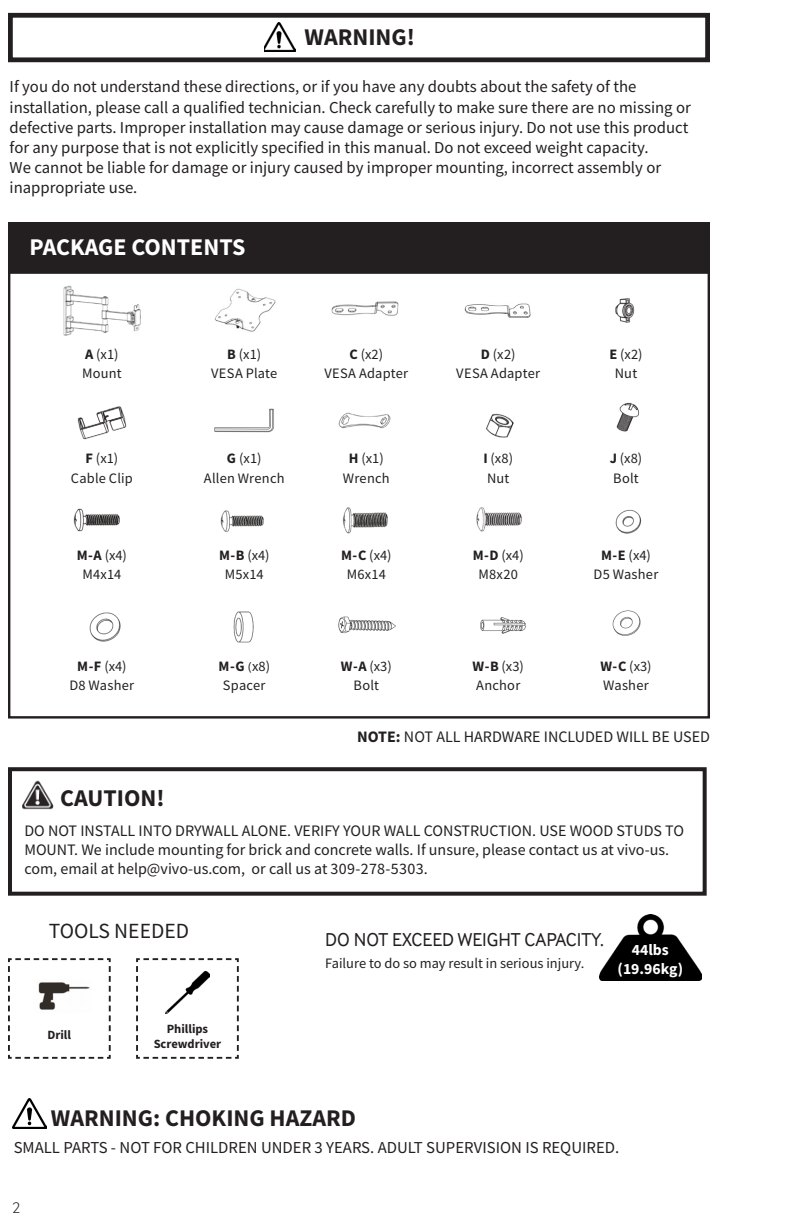
<style>
.page{position:relative;width:792px;height:1224px;background:#fff}
.page>*{position:absolute;margin:0;border:0;box-sizing:border-box;transform-origin:0 0}
.t1{font:700 24px "Source Sans Pro";color:#231f20}
.t2{font:700 24px "Source Sans Pro";color:#fff}
.t3{font:21.6px "Source Sans Pro";color:#231f20}
.t4{font:19.2px "Inter Face";color:#231f20}
.t5{font:16.8px/20px "Source Sans Pro";color:#231f20}
.t6{font:16px/19.2px "Source Sans Pro";color:#231f20}
.t7{font:300 16px "Inter Face";color:#231f20}
.t8{font:700 15.6px "Source Sans Pro";color:#fff}
.t9{font:14.4px "Source Sans Pro";letter-spacing:.015em;color:#231f20}
.t10{font:700 12.6px/15.2px "Source Sans Pro";color:#231f20;text-align:center}
.s1{font-weight:700}
</style>
<div class="page">
<div style="left:9px;top:223px;width:700px;height:50px;background:#231f20"></div>
<div style="left:8px;top:222px;width:702px;height:52px;border:2px solid #231f20"></div>
<img style="left:600px;top:914px;width:101px;height:66px">
<img style="left:264px;top:22px;width:32px;height:30px">
<div style="left:8px;top:13px;width:702px;height:49px;border:5px solid #231f20"></div>
<svg style="left:136px;top:958px;width:103px;height:101px"></svg>
<img style="left:165px;top:972px;width:44px;height:42px">
<img style="left:338px;top:616px;width:58px;height:18px">
<img style="left:480px;top:617px;width:46px;height:17px">
<img style="left:612px;top:610px;width:29px;height:26px">
<svg style="left:8px;top:958px;width:103px;height:101px"></svg>
<img style="left:34px;top:979px;width:57px;height:33px">
<img style="left:22px;top:780px;width:32px;height:30px">
<div style="left:8px;top:767px;width:699px;height:129px;border:4px solid #231f20"></div>
<img style="left:615px;top:509px;width:27px;height:25px">
<img style="left:89px;top:612px;width:32px;height:30px">
<img style="left:233px;top:611px;width:21px;height:32px">
<img style="left:63px;top:285px;width:78px;height:51px">
<img style="left:214px;top:288px;width:62px;height:44px">
<img style="left:331px;top:301px;width:68px;height:15px">
<img style="left:464px;top:303px;width:67px;height:15px">
<img style="left:615px;top:298px;width:20px;height:25px">
<img style="left:77px;top:406px;width:50px;height:34px">
<img style="left:214px;top:408px;width:60px;height:25px">
<img style="left:338px;top:412px;width:53px;height:17px">
<img style="left:486px;top:413px;width:28px;height:25px">
<img style="left:616px;top:402px;width:23px;height:30px">
<img style="left:73px;top:508px;width:47px;height:24px">
<img style="left:220px;top:510px;width:44px;height:22px">
<img style="left:342px;top:507px;width:46px;height:27px">
<img style="left:476px;top:507px;width:46px;height:25px">
<img style="left:13px;top:1099px;width:33px;height:29px">
<p class="t1" style="left:305px;top:21px;width:112px">WARNING!</p>
<p class="t5" style="left:10px;top:77px;width:683px">If you do not understand these directions, or if you have any doubts about the safety of the installation, please call a qualified technician. Check carefully to make sure there are no missing or defective parts. Improper installation may cause damage or serious injury. Do not use this product for any purpose that is not explicitly specified in this manual. Do not exceed weight capacity.<br>We cannot be liable for damage or injury caused by improper mounting, incorrect assembly or inappropriate use.</p>
<p class="t2" style="left:30px;top:231px;width:217px">PACKAGE CONTENTS</p>
<p class="t9" style="left:85px;top:345px;width:35px"><span class="s1">A</span> (x1)</p>
<p class="t9" style="left:82px;top:364px;width:41px">Mount</p>
<p class="t9" style="left:227px;top:345px;width:36px"><span class="s1">B</span> (x1)</p>
<p class="t9" style="left:211px;top:364px;width:68px">VESA Plate</p>
<p class="t9" style="left:350px;top:345px;width:35px"><span class="s1">C</span> (x2)</p>
<p class="t9" style="left:324px;top:364px;width:85px">VESA Adapter</p>
<p class="t9" style="left:481px;top:345px;width:36px"><span class="s1">D</span> (x2)</p>
<p class="t9" style="left:456px;top:364px;width:85px">VESA Adapter</p>
<p class="t9" style="left:609px;top:345px;width:35px"><span class="s1">E</span> (x2)</p>
<p class="t9" style="left:615px;top:364px;width:24px">Nut</p>
<p class="t9" style="left:86px;top:449px;width:34px"><span class="s1">F</span> (x1)</p>
<p class="t9" style="left:71px;top:469px;width:63px">Cable Clip</p>
<p class="t9" style="left:227px;top:449px;width:36px"><span class="s1">G</span> (x1)</p>
<p class="t9" style="left:204px;top:469px;width:82px">Allen Wrench</p>
<p class="t9" style="left:349px;top:449px;width:36px"><span class="s1">H</span> (x1)</p>
<p class="t9" style="left:343px;top:469px;width:48px">Wrench</p>
<p class="t9" style="left:483px;top:449px;width:31px"><span class="s1">I</span> (x8)</p>
<p class="t9" style="left:487px;top:469px;width:24px">Nut</p>
<p class="t9" style="left:610px;top:449px;width:34px"><span class="s1">J</span> (x8)</p>
<p class="t9" style="left:613px;top:469px;width:27px">Bolt</p>
<p class="t9" style="left:77px;top:546px;width:52px"><span class="s1">M-A</span> (x4)</p>
<p class="t9" style="left:82px;top:566px;width:41px">M4x14</p>
<p class="t9" style="left:219px;top:546px;width:52px"><span class="s1">M-B</span> (x4)</p>
<p class="t9" style="left:225px;top:566px;width:40px">M5x14</p>
<p class="t9" style="left:341px;top:546px;width:52px"><span class="s1">M-C</span> (x4)</p>
<p class="t9" style="left:347px;top:566px;width:41px">M6x14</p>
<p class="t9" style="left:473px;top:546px;width:52px"><span class="s1">M-D</span> (x4)</p>
<p class="t9" style="left:478px;top:566px;width:41px">M8x20</p>
<p class="t9" style="left:601px;top:546px;width:51px"><span class="s1">M-E</span> (x4)</p>
<p class="t9" style="left:594px;top:566px;width:66px">D5 Washer</p>
<p class="t9" style="left:77px;top:657px;width:51px"><span class="s1">M-F</span> (x4)</p>
<p class="t9" style="left:69px;top:676px;width:66px">D8 Washer</p>
<p class="t9" style="left:219px;top:657px;width:53px"><span class="s1">M-G</span> (x8)</p>
<p class="t9" style="left:223px;top:676px;width:44px">Spacer</p>
<p class="t9" style="left:341px;top:657px;width:52px"><span class="s1">W-A</span> (x3)</p>
<p class="t9" style="left:354px;top:676px;width:27px">Bolt</p>
<p class="t9" style="left:473px;top:657px;width:53px"><span class="s1">W-B</span> (x3)</p>
<p class="t9" style="left:476px;top:676px;width:46px">Anchor</p>
<p class="t9" style="left:600px;top:657px;width:53px"><span class="s1">W-C</span> (x3)</p>
<p class="t9" style="left:603px;top:676px;width:47px">Washer</p>
<p class="t6" style="left:357px;top:727px;width:354px"><span class="s1">NOTE:</span> NOT ALL HARDWARE INCLUDED WILL BE USED</p>
<p class="t1" style="left:60px;top:782px;width:106px">CAUTION!</p>
<p class="t6" style="left:24px;top:821px;width:661px">DO NOT INSTALL INTO DRYWALL ALONE. VERIFY YOUR WALL CONSTRUCTION. USE WOOD STUDS TO<br>MOUNT. We include mounting for brick and concrete walls. If unsure, please contact us at vivo-us. com, email at help@vivo-us.com, or call us at 309-278-5303.</p>
<p class="t3" style="left:49px;top:917px;width:142px">TOOLS NEEDED</p>
<p class="t10" style="left:48px;top:1027px;width:25px">Drill</p>
<p class="t10" style="left:154px;top:1021px;width:69px">Phillips<br>Screwdriver</p>
<p class="t4" style="left:325px;top:928px;width:280px">DO NOT EXCEED WEIGHT CAPACITY.</p>
<p class="t9" style="left:325px;top:954px;width:261px">Failure to do so may result in serious injury.</p>
<p class="t8" style="left:632px;top:939px;width:38px">44lbs</p>
<p class="t8" style="left:618px;top:958px;width:67px">(19.96kg)</p>
<p class="t1" style="left:51px;top:1101px;width:307px">WARNING: CHOKING HAZARD</p>
<p class="t5" style="left:14px;top:1137px;width:607px">SMALL PARTS - NOT FOR CHILDREN UNDER 3 YEARS. ADULT SUPERVISION IS REQUIRED.</p>
<p class="t7" style="left:12px;top:1198px;width:10px">2</p>
</div>
